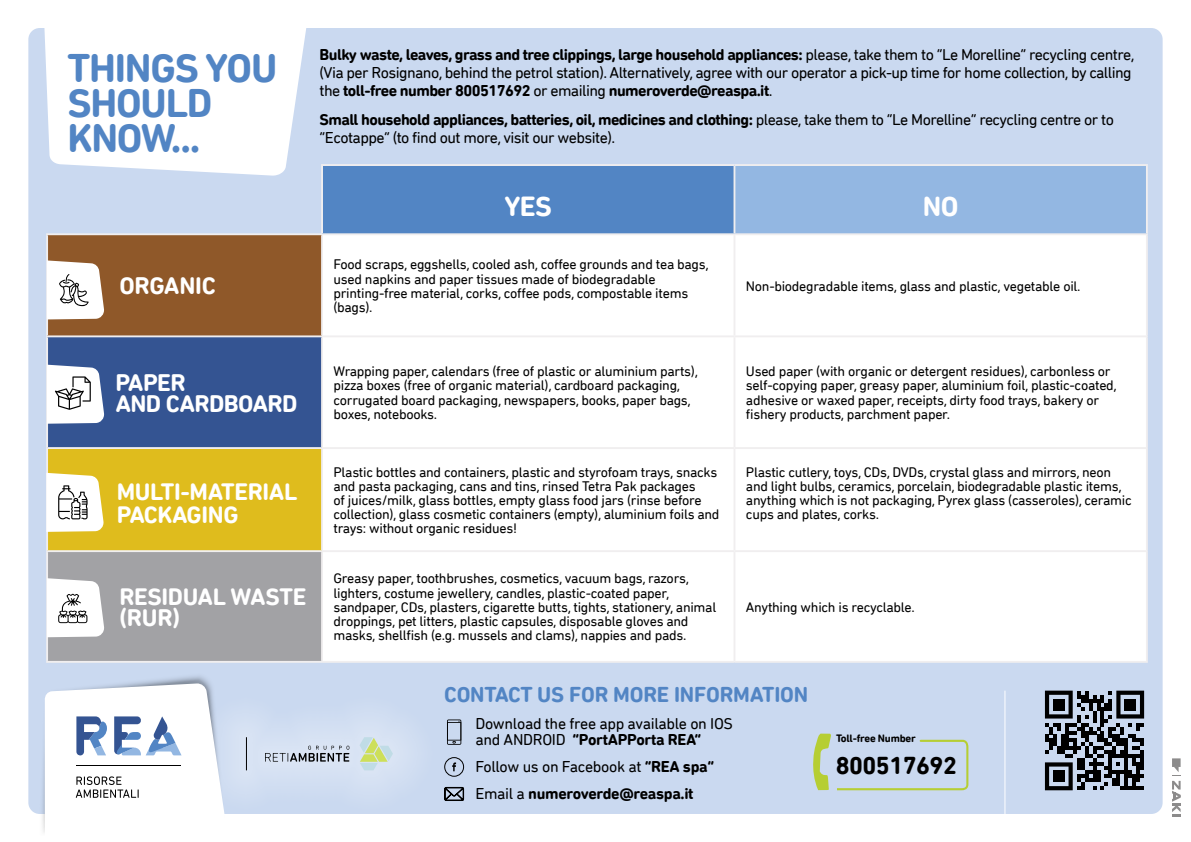
<style>
.page{position:relative;width:1191px;height:842px;background:#fff}
.page>*{position:absolute;margin:0;border:0;box-sizing:border-box;transform-origin:0 0}
.t1{font:700 40.8px "DIN Next Rounded LTW01";letter-spacing:-.03em;color:#5285c4}
.t2{font:700 28.2px "DIN Next Rounded LTW01";color:#fff}
.t3{font:700 25px "DIN Next Rounded LTW01";letter-spacing:-.02em;color:#000}
.t4{font:700 24.4px "DIN Next Rounded LTW01";letter-spacing:-.025em;color:#fff}
.t5{font:700 24.2px/22.2px "DIN Next Rounded LTW01";letter-spacing:-.015em;color:#fff}
.t6{font:700 22px "DIN Next Rounded LTW01";letter-spacing:-.01em;color:#5285c4}
.t7{font:16px/18px "DIN Next Rounded LTW01";letter-spacing:-.035em;color:#000}
.t8{font:700 16px "DIN Next Rounded LTW01";letter-spacing:-.02em;color:#000}
.t9{font:14.2px/14.2px "DIN Next Rounded LTW01";letter-spacing:-.02em;color:#000}
.t10{font:700 11px "DIN Next Rounded LTW01";letter-spacing:-.02em;color:#000}
.s1{font-weight:700}
.s2{font-weight:400}
</style>
<div class="page">
<div style="left:28px;top:28px;width:1134px;height:786px;background:#cad9f0;border-radius:11px"></div>
<svg style="left:1172px;top:758px;width:8px;height:58px"></svg>
<div style="left:204px;top:695px;width:231px;height:117px;background:#d0ddf1"></div>
<hr style="left:246px;top:737px;width:1px;height:33px;background:#000">
<svg style="left:360px;top:737px;width:32px;height:33px"></svg>
<svg style="left:265px;top:746px;width:84px;height:16px"></svg>
<hr style="left:1004px;top:691px;width:1px;height:124px;background:#fff">
<svg style="left:447px;top:719px;width:14px;height:26px"></svg>
<svg style="left:444px;top:787px;width:20px;height:14px"></svg>
<div style="left:444px;top:757px;width:20px;height:20px;border:1px solid #000;border-radius:50%"></div>
<svg style="left:452px;top:762px;width:4px;height:9px"></svg>
<svg style="left:28px;top:28px;width:278px;height:148px;background:#f7f9fc"></svg>
<svg style="left:28px;top:669px;width:197px;height:163px"></svg>
<svg style="left:1045px;top:691px;width:99px;height:99px"></svg>
<div style="left:1052px;top:699px;width:12px;height:11px;background:#000"></div>
<div style="left:1124px;top:699px;width:12px;height:11px;background:#000"></div>
<div style="left:1052px;top:770px;width:12px;height:12px;background:#000"></div>
<svg style="left:813px;top:734px;width:18px;height:56px"></svg>
<svg style="left:837px;top:740px;width:131px;height:50px"></svg>
<div style="left:322px;top:165px;width:412px;height:69px;background:#5285c4"></div>
<div style="left:734px;top:165px;width:412px;height:69px;background:#93b7e2"></div>
<div style="left:47px;top:234px;width:275px;height:102px;background:#8f5829"></div>
<div style="left:323px;top:235px;width:823px;height:426px;background:#fff"></div>
<div style="left:47px;top:336px;width:275px;height:112px;background:#345492"></div>
<div style="left:47px;top:448px;width:275px;height:103px;background:#dfbc1d"></div>
<div style="left:47px;top:551px;width:275px;height:111px;background:#a2a2a5"></div>
<hr style="left:734px;top:164px;width:413px;height:2px;background:#f0eeef">
<hr style="left:1146px;top:166px;width:1px;height:67px;background:#f0eeef">
<hr style="left:734px;top:233px;width:413px;height:2px;background:#f0eeef">
<hr style="left:733px;top:235px;width:2px;height:100px;background:#f0eeef">
<hr style="left:1146px;top:235px;width:1px;height:100px;background:#f0eeef">
<hr style="left:46px;top:337px;width:2px;height:110px;background:#f0eeef">
<hr style="left:322px;top:335px;width:412px;height:2px;background:#f0eeef">
<hr style="left:321px;top:337px;width:2px;height:110px;background:#f0eeef">
<hr style="left:734px;top:335px;width:413px;height:2px;background:#f0eeef">
<hr style="left:733px;top:337px;width:2px;height:110px;background:#f0eeef">
<hr style="left:1146px;top:337px;width:1px;height:110px;background:#f0eeef">
<hr style="left:46px;top:447px;width:276px;height:2px;background:#f0eeef">
<hr style="left:46px;top:449px;width:2px;height:101px;background:#f0eeef">
<hr style="left:322px;top:447px;width:412px;height:2px;background:#f0eeef">
<hr style="left:321px;top:449px;width:2px;height:101px;background:#f0eeef">
<hr style="left:734px;top:447px;width:413px;height:2px;background:#f0eeef">
<hr style="left:733px;top:449px;width:2px;height:101px;background:#f0eeef">
<hr style="left:1146px;top:449px;width:1px;height:101px;background:#f0eeef">
<hr style="left:46px;top:550px;width:276px;height:2px;background:#f0eeef">
<hr style="left:46px;top:552px;width:2px;height:109px;background:#f0eeef">
<hr style="left:322px;top:550px;width:412px;height:2px;background:#f0eeef">
<hr style="left:321px;top:552px;width:2px;height:109px;background:#f0eeef">
<hr style="left:734px;top:550px;width:413px;height:2px;background:#f0eeef">
<hr style="left:733px;top:552px;width:2px;height:109px;background:#f0eeef">
<hr style="left:1146px;top:552px;width:1px;height:109px;background:#f0eeef">
<hr style="left:46px;top:661px;width:276px;height:2px;background:#f0eeef">
<hr style="left:322px;top:661px;width:412px;height:2px;background:#f0eeef">
<hr style="left:734px;top:661px;width:413px;height:2px;background:#f0eeef">
<hr style="left:46px;top:233px;width:276px;height:2px;background:#f0eeef">
<hr style="left:46px;top:235px;width:2px;height:100px;background:#f0eeef">
<hr style="left:321px;top:235px;width:2px;height:100px;background:#f0eeef">
<hr style="left:46px;top:335px;width:276px;height:2px;background:#f0eeef">
<hr style="left:321px;top:164px;width:413px;height:2px;background:#f0eeef">
<hr style="left:321px;top:166px;width:2px;height:67px;background:#f0eeef">
<hr style="left:733px;top:166px;width:2px;height:67px;background:#f0eeef">
<hr style="left:322px;top:233px;width:412px;height:2px;background:#f0eeef">
<svg style="left:47px;top:578px;width:57px;height:59px;background:#e6e6e6"></svg>
<svg style="left:47px;top:473px;width:57px;height:59px;background:#e7e4d5"></svg>
<svg style="left:47px;top:365px;width:58px;height:59px;background:#d7dae1"></svg>
<svg style="left:47px;top:260px;width:57px;height:59px;background:#e5e1dd"></svg>
<p class="t1" style="left:67px;top:44px;width:211px">THINGS YOU</p>
<p class="t1" style="left:67px;top:79px;width:147px">SHOULD</p>
<p class="t1" style="left:67px;top:114px;width:134px">KNOW...</p>
<p class="t4" style="left:119px;top:272px;width:98px">ORGANIC</p>
<p class="t7" style="left:319px;top:45px;width:816px"><span class="s1">Bulky waste, leaves, grass and tree clippings, large household appliances:</span> please, take them to “Le Morelline” recycling centre, (Via per Rosignano, behind the petrol station). Alternatively, agree with our operator a pick-up time for home collection, by calling the <span class="s1">toll-free number 800517692</span> or emailing <span class="s1">numeroverde@reaspa.it</span>.</p>
<p class="t7" style="left:319px;top:110px;width:796px"><span class="s1">Small household appliances, batteries, oil, medicines and clothing:</span> please, take them to “Le Morelline” recycling centre or to “Ecotappe” (to find out more, visit our website).</p>
<p class="t2" style="left:504px;top:190px;width:49px">YES</p>
<p class="t2" style="left:922px;top:190px;width:37px">NO</p>
<p class="t9" style="left:333px;top:257px;width:377px">Food scraps, eggshells, cooled ash, coffee grounds and tea bags, used napkins and paper tissues made of biodegradable</p>
<p class="t9" style="left:333px;top:286px;width:356px">printing-free material, corks, coffee pods, compostable items (bags).</p>
<p class="t9" style="left:746px;top:278px;width:336px">Non-biodegradable items, glass and plastic, vegetable oil.</p>
<p class="t4" style="left:115px;top:368px;width:72px">PAPER</p>
<p class="t4" style="left:115px;top:389px;width:184px">AND CARDBOARD</p>
<p class="t5" style="left:117px;top:480px;width:182px">MULTI-MATERIAL<br>PACKAGING</p>
<p class="t5" style="left:119px;top:585px;width:189px">RESIDUAL WASTE</p>
<p class="t4" style="left:119px;top:604px;width:62px">(RUR)</p>
<p class="t9" style="left:333px;top:364px;width:366px">Wrapping paper, calendars (free of plastic or aluminium parts), pizza boxes (free of organic material), cardboard packaging, corrugated board packaging, newspapers, books, paper bags, boxes, notebooks.</p>
<p class="t9" style="left:746px;top:364px;width:372px">Used paper (with organic or detergent residues), carbonless or self-copying paper, greasy paper, aluminium foil, plastic-coated, adhesive or waxed paper, receipts, dirty food trays, bakery or fishery products, parchment paper.</p>
<p class="t9" style="left:333px;top:464px;width:387px">Plastic bottles and containers, plastic and styrofoam trays, snacks and pasta packaging, cans and tins, rinsed Tetra Pak packages<br>of juices/milk, glass bottles, empty glass food jars (rinse before collection), glass cosmetic containers (empty), aluminium foils and trays: without organic residues!</p>
<p class="t9" style="left:746px;top:464px;width:387px">Plastic cutlery, toys, CDs, DVDs, crystal glass and mirrors, neon and light bulbs, ceramics, porcelain, biodegradable plastic items, anything which is not packaging, Pyrex glass (casseroles), ceramic cups and plates, corks.</p>
<p class="t9" style="left:333px;top:571px;width:384px">Greasy paper, toothbrushes, cosmetics, vacuum bags, razors, lighters, costume jewellery, candles, plastic-coated paper, sandpaper, CDs, plasters, cigarette butts, tights, stationery, animal droppings, pet litters, plastic capsules, disposable gloves and masks, shellfish (e.g. mussels and clams), nappies and pads.</p>
<p class="t9" style="left:746px;top:600px;width:170px">Anything which is recyclable.</p>
<p class="t6" style="left:444px;top:682px;width:365px">CONTACT US FOR MORE INFORMATION</p>
<p class="t7" style="left:475px;top:714px;width:259px">Download the free app available on IOS</p>
<p class="t8" style="left:475px;top:730px;width:227px"><span class="s2">and ANDROID</span> “PortAPPorta REA”</p>
<p class="t7" style="left:475px;top:757px;width:240px">Follow us on Facebook at <span class="s1">“REA spa“</span></p>
<p class="t8" style="left:475px;top:784px;width:220px"><span class="s2">Email a</span> numeroverde@reaspa.it</p>
<p class="t10" style="left:836px;top:732px;width:81px">Toll-free Number</p>
<p class="t3" style="left:835px;top:751px;width:123px">800517692</p>
</div>
